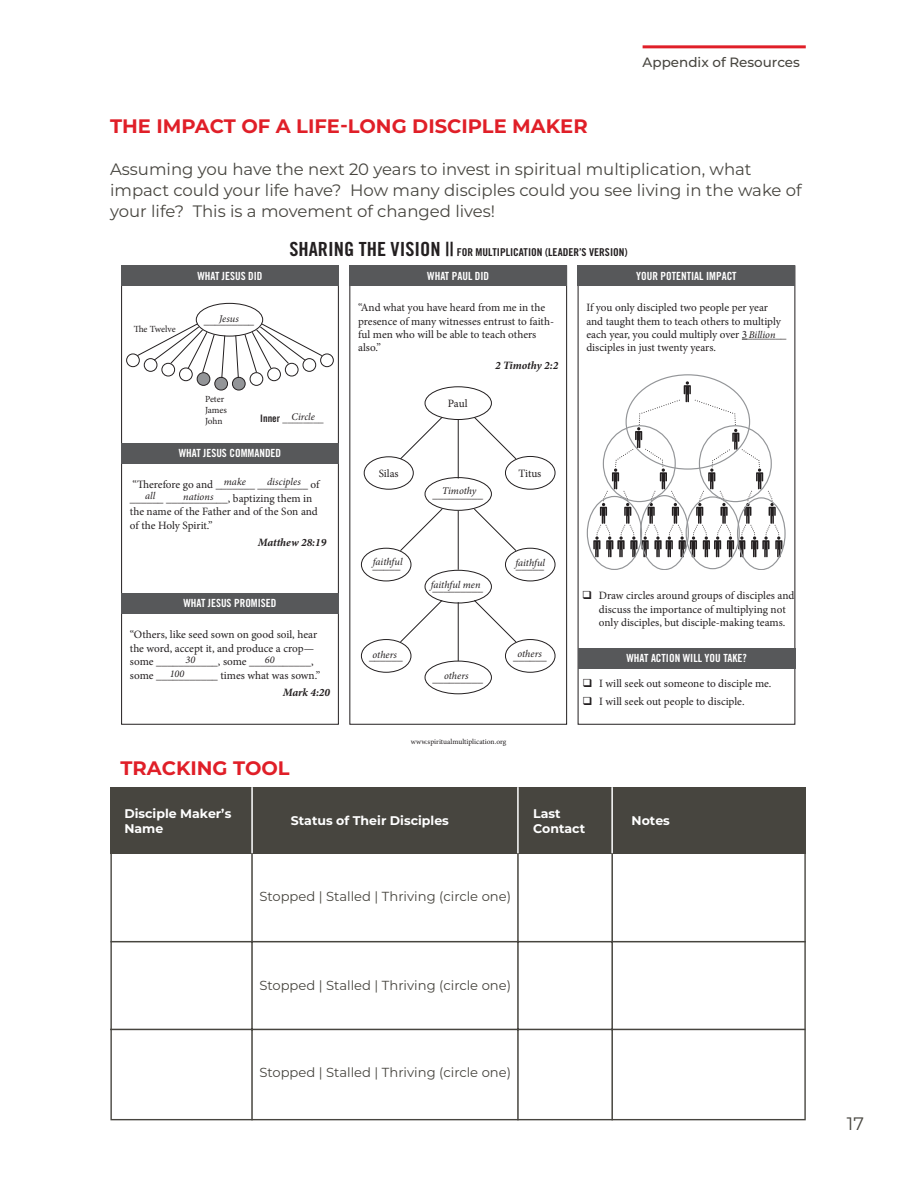
<style>
.page{position:relative;width:918px;height:1188px;background:#fff}
.page>*{position:absolute;margin:0;border:0;box-sizing:border-box;transform-origin:0 0}
.t1{font:700 19.5px "Montserrat";color:#e01f28}
.t2{font:18px "Montserrat";color:#47453f}
.t3{font:16.5px/21px "Montserrat";color:#47453f}
.t4{font:500 13.5px "Montserrat";color:#47453f}
.t5{font:13.2px "Montserrat";color:#47453f}
.t6{font:700 12.6px/15px "Montserrat";color:#fff}
.t7{font:11.25px/13.5px "Minion Pro";letter-spacing:-.005em;color:#231f20}
.t8{font:11.25px "Trade Gothic LT Std Bd Cn 20";color:#fff}
.t9{font:italic 700 11.25px "Minion Pro";letter-spacing:-.005em;color:#231f20}
.t10{font:11.1px "Minion Pro";color:#231f20}
.t11{font:10.8px "Trade Gothic LT Std Bd Cn 20";color:#231f20;scale:1.05 1}
.t12{font:10.35px "Trade Gothic LT Std Bd Cn 20";color:#231f20}
.t13{font:italic 10.2px "Minion Pro";color:#231f20}
.t14{font:9.3px/11.2px "Minion Pro";letter-spacing:-.005em;color:#231f20}
.t15{font:7.5px "Minion Pro";color:#231f20}
.s1{font-size:19.5px}
</style>
<div class="page">
<div style="left:350px;top:266px;width:217px;height:458px;border:1px solid #231f20"></div>
<div style="left:121px;top:443px;width:217px;height:20px;background:#57585a"></div>
<div style="left:578px;top:266px;width:217px;height:20px;background:#57585a"></div>
<div style="left:121px;top:593px;width:217px;height:20px;background:#57585a"></div>
<div style="left:578px;top:648px;width:217px;height:20px;background:#57585a"></div>
<div style="left:350px;top:266px;width:217px;height:20px;background:#57585a"></div>
<div style="left:425px;top:386px;width:67px;height:34px;border:1px solid #231f20;border-radius:50%"></div>
<div style="left:425px;top:477px;width:67px;height:34px;border:1px solid #231f20;border-radius:50%"></div>
<div style="left:505px;top:456px;width:51px;height:34px;border:1px solid #231f20;border-radius:50%"></div>
<div style="left:425px;top:570px;width:67px;height:33px;border:1px solid #231f20;border-radius:50%"></div>
<div style="left:425px;top:661px;width:67px;height:33px;border:1px solid #231f20;border-radius:50%"></div>
<hr style="left:458px;top:420px;width:1px;height:58px;background:#231f20">
<hr style="left:458px;top:511px;width:1px;height:59px;background:#231f20">
<hr style="left:458px;top:602px;width:1px;height:59px;background:#231f20">
<svg style="left:474px;top:417px;width:42px;height:42px"></svg>
<svg style="left:400px;top:417px;width:42px;height:42px"></svg>
<div style="left:505px;top:548px;width:51px;height:33px;border:1px solid #231f20;border-radius:50%"></div>
<div style="left:505px;top:639px;width:51px;height:34px;border:1px solid #231f20;border-radius:50%"></div>
<svg style="left:474px;top:509px;width:42px;height:42px"></svg>
<svg style="left:474px;top:600px;width:42px;height:42px"></svg>
<div style="left:361px;top:548px;width:50px;height:33px;border:1px solid #231f20;border-radius:50%"></div>
<div style="left:361px;top:639px;width:50px;height:34px;border:1px solid #231f20;border-radius:50%"></div>
<svg style="left:400px;top:509px;width:42px;height:42px"></svg>
<svg style="left:400px;top:600px;width:42px;height:42px"></svg>
<div style="left:121px;top:266px;width:217px;height:20px;background:#57585a"></div>
<div style="left:267px;top:368px;width:14px;height:13px;border:1px solid #231f20;border-radius:50%"></div>
<div style="left:285px;top:363px;width:14px;height:13px;border:1px solid #231f20;border-radius:50%"></div>
<div style="left:320px;top:353px;width:14px;height:14px;border:1px solid #231f20;border-radius:50%"></div>
<div style="left:196px;top:303px;width:67px;height:34px;border:1px solid #231f20;border-radius:50%"></div>
<div style="left:126px;top:353px;width:14px;height:14px;border:1px solid #231f20;border-radius:50%"></div>
<div style="left:161px;top:363px;width:14px;height:13px;border:1px solid #231f20;border-radius:50%"></div>
<div style="left:179px;top:368px;width:14px;height:13px;border:1px solid #231f20;border-radius:50%"></div>
<div style="left:197px;top:373px;width:13px;height:12px;background:#939598;border-radius:50%"></div>
<div style="left:197px;top:372px;width:13px;height:14px;border:1px solid #231f20;border-radius:50%"></div>
<div style="left:215px;top:377px;width:13px;height:13px;background:#939598;border-radius:50%"></div>
<div style="left:214px;top:377px;width:14px;height:14px;border:1px solid #231f20;border-radius:50%"></div>
<div style="left:232px;top:377px;width:13px;height:13px;background:#939598;border-radius:50%"></div>
<div style="left:232px;top:377px;width:14px;height:14px;border:1px solid #231f20;border-radius:50%"></div>
<div style="left:250px;top:372px;width:13px;height:14px;border:1px solid #231f20;border-radius:50%"></div>
<svg style="left:137px;top:324px;width:78px;height:48px"></svg>
<svg style="left:222px;top:335px;width:3px;height:43px"></svg>
<svg style="left:245px;top:324px;width:77px;height:48px"></svg>
<svg style="left:236px;top:335px;width:3px;height:43px"></svg>
<svg style="left:593px;top:381px;width:189px;height:176px"></svg>
<div style="left:603px;top:425px;width:73px;height:77px;border:1px solid #939598;border-radius:50%"></div>
<div style="left:699px;top:425px;width:73px;height:77px;border:1px solid #939598;border-radius:50%"></div>
<div style="left:587px;top:496px;width:55px;height:74px;border:1px solid #939598;border-radius:50%"></div>
<div style="left:640px;top:495px;width:49px;height:75px;border:1px solid #939598;border-radius:50%"></div>
<div style="left:686px;top:496px;width:54px;height:73px;border:1px solid #939598;border-radius:50%"></div>
<div style="left:737px;top:497px;width:49px;height:73px;border:1px solid #939598;border-radius:50%"></div>
<div style="left:364px;top:456px;width:50px;height:34px;border:1px solid #231f20;border-radius:50%"></div>
<hr style="left:643px;top:45px;width:163px;height:3px;background:#e01f28">
<div style="left:110px;top:787px;width:696px;height:67px;background:#47453f"></div>
<svg style="left:110px;top:854px;width:696px;height:266px"></svg>
<hr style="left:251px;top:825px;width:2px;height:295px;background:#47453f">
<hr style="left:517px;top:825px;width:2px;height:295px;background:#47453f">
<hr style="left:611px;top:825px;width:2px;height:295px;background:#47453f">
<hr style="left:110px;top:941px;width:696px;height:1px;background:#47453f">
<hr style="left:110px;top:1029px;width:695px;height:1px;background:#47453f">
<hr style="left:251px;top:787px;width:2px;height:66px;background:#fff">
<hr style="left:517px;top:787px;width:2px;height:66px;background:#fff">
<hr style="left:611px;top:787px;width:2px;height:66px;background:#fff">
<p class="t4" style="left:643px;top:53px;width:159px">Appendix of Resources</p>
<p class="t1" style="left:110px;top:112px;width:479px">THE IMPACT OF A LIFE-LONG DISCIPLE MAKER</p>
<p class="t3" style="left:110px;top:158px;width:693px">Assuming you have the next 20 years to invest in spiritual multiplication, what impact could your life have? How many disciples could you see living in the wake of your life? This is a movement of changed lives!</p>
<p class="t14" style="left:134px;top:323px;width:43px">The Twelve</p>
<p class="t11" style="left:290px;top:246px;width:324px"><span class="s1">SHARING THE VISION ||</span> FOR MULTIPLICATION (LEADER’S VERSION)</p>
<p class="t8" style="left:197px;top:269px;width:67px">WHAT JESUS DID</p>
<p class="t13" style="left:219px;top:312px;width:21px">Jesus</p>
<p class="t7" style="left:204px;top:314px;width:52px">_________</p>
<p class="t14" style="left:205px;top:393px;width:23px">Peter<br>James<br>John</p>
<p class="t13" style="left:292px;top:410px;width:25px">Circle</p>
<p class="t12" style="left:260px;top:412px;width:65px">Inner ________</p>
<p class="t8" style="left:427px;top:269px;width:63px">WHAT PAUL DID</p>
<p class="t7" style="left:358px;top:301px;width:197px">“And what you have heard from me in the presence of many witnesses entrust to faith&shy;ful men who will be able to teach others also.”</p>
<p class="t9" style="left:495px;top:358px;width:65px">2 Timothy 2:2</p>
<p class="t7" style="left:448px;top:397px;width:21px">Paul</p>
<p class="t8" style="left:636px;top:269px;width:102px">YOUR POTENTIAL IMPACT</p>
<p class="t7" style="left:586px;top:301px;width:202px">If you only discipled two people per year and taught them to teach others to multiply each year, you could multiply over 3_______ disciples in just twenty years.</p>
<p class="t13" style="left:749px;top:327px;width:28px">Billion</p>
<p class="t8" style="left:179px;top:446px;width:104px">WHAT JESUS COMMANDED</p>
<p class="t7" style="left:130px;top:478px;width:191px">“Therefore go and _______ _________ of ______ ___________, baptizing them in the name of the Father and of the Son and of the Holy Spirit.”</p>
<p class="t9" style="left:258px;top:535px;width:70px">Matthew 28:19</p>
<p class="t13" style="left:224px;top:474px;width:24px">make</p>
<p class="t13" style="left:267px;top:475px;width:35px">disciples</p>
<p class="t13" style="left:145px;top:489px;width:12px">all</p>
<p class="t13" style="left:183px;top:489px;width:32px">nations</p>
<p class="t8" style="left:183px;top:596px;width:95px">WHAT JESUS PROMISED</p>
<p class="t7" style="left:130px;top:628px;width:192px">“Others, like seed sown on good soil, hear the word, accept it, and produce a crop— some ___________, some ___________, some ___________ times what was sown.”</p>
<p class="t9" style="left:283px;top:685px;width:49px">Mark 4:20</p>
<p class="t13" style="left:265px;top:652px;width:11px">60</p>
<p class="t13" style="left:186px;top:653px;width:11px">30</p>
<p class="t13" style="left:170px;top:667px;width:16px">100</p>
<p class="t1" style="left:121px;top:754px;width:171px">TRACKING TOOL</p>
<p class="t10" style="left:379px;top:466px;width:22px">Silas</p>
<p class="t13" style="left:442px;top:484px;width:36px">Timothy</p>
<p class="t7" style="left:432px;top:488px;width:52px">_________</p>
<p class="t7" style="left:518px;top:467px;width:24px">Titus</p>
<p class="t13" style="left:373px;top:555px;width:31px">faithful</p>
<p class="t13" style="left:515px;top:556px;width:31px">faithful</p>
<p class="t7" style="left:516px;top:558px;width:30px">_____</p>
<p class="t13" style="left:431px;top:578px;width:51px">faithful men</p>
<p class="t7" style="left:432px;top:580px;width:52px">_________</p>
<p class="t13" style="left:373px;top:647px;width:26px">others</p>
<p class="t13" style="left:517px;top:646px;width:26px">others</p>
<p class="t7" style="left:369px;top:650px;width:35px">______</p>
<p class="t13" style="left:444px;top:669px;width:26px">others</p>
<p class="t7" style="left:432px;top:671px;width:52px">_________</p>
<p class="t7" style="left:513px;top:650px;width:35px">______</p>
<p class="t15" style="left:411px;top:737px;width:97px">www.spiritualmultiplication.org</p>
<p class="t7" style="left:599px;top:589px;width:197px;text-indent:-17px">❑ Draw circles around groups of disciples and discuss the importance of multiplying not only disciples, but disciple-making teams.</p>
<p class="t8" style="left:626px;top:651px;width:122px">WHAT ACTION WILL YOU TAKE?</p>
<p class="t7" style="left:582px;top:677px;width:191px">❑ I will seek out someone to disciple me.</p>
<p class="t7" style="left:582px;top:694px;width:164px">❑ I will seek out people to disciple.</p>
<p class="t6" style="left:124px;top:805px;width:109px">Disciple Maker’s<br>Name</p>
<p class="t6" style="left:291px;top:812px;width:160px">Status of Their Disciples</p>
<p class="t5" style="left:259px;top:887px;width:253px">Stopped | Stalled | Thriving (circle one)</p>
<p class="t6" style="left:533px;top:805px;width:54px">Last<br>Contact</p>
<p class="t6" style="left:632px;top:812px;width:40px">Notes</p>
<p class="t5" style="left:259px;top:976px;width:253px">Stopped | Stalled | Thriving (circle one)</p>
<p class="t5" style="left:259px;top:1063px;width:253px">Stopped | Stalled | Thriving (circle one)</p>
<h2 class="t2" style="left:847px;top:1111px;width:19px">17</h2>
</div>
